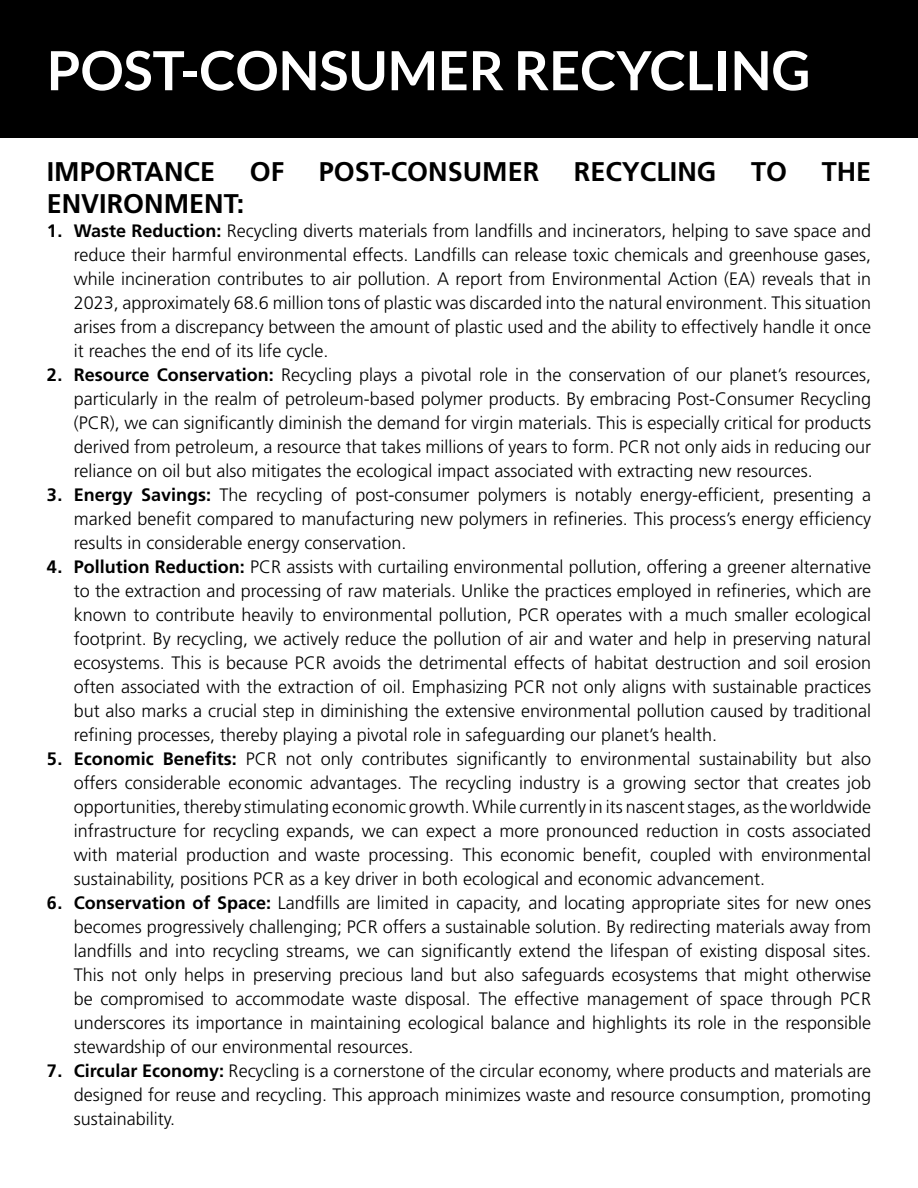
<style>
.page{position:relative;width:918px;height:1188px;background:#fff}
.page>*{position:absolute;margin:0;border:0;box-sizing:border-box;transform-origin:0 0}
._80_Header_C{font:700 54px "Lato";color:#fff}
.Text_Left_Justify{font:700 27px "Frutiger LT Std";color:#000}
.t1{font:300 18px/24px "Frutiger LT Std";color:#000;text-align:justify}
.s1{font-weight:700}
</style>
<div class="page">
<div style="left:0;top:0;width:918px;height:137px;background:#000"></div>
<p class="_80_Header_C" style="left:47px;top:40px;width:765px">POST-CONSUMER RECYCLING</p>
<p class="Text_Left_Justify" style="left:47px;top:156px;width:170px">IMPORTANCE</p>
<p class="Text_Left_Justify" style="left:250px;top:156px;width:36px">OF</p>
<p class="Text_Left_Justify" style="left:319px;top:156px;width:222px">POST-CONSUMER</p>
<p class="Text_Left_Justify" style="left:574px;top:156px;width:144px">RECYCLING</p>
<p class="Text_Left_Justify" style="left:751px;top:156px;width:38px">TO</p>
<p class="Text_Left_Justify" style="left:822px;top:156px;width:51px">THE</p>
<p class="Text_Left_Justify" style="left:47px;top:188px;width:199px">ENVIRONMENT:</p>
<p class="t1" style="left:74px;top:219px;width:799px;text-indent:-27px"><span class="s1">1. Waste Reduction:</span> Recycling diverts materials from landfills and incinerators, helping to save space and reduce their harmful environmental effects. Landfills can release toxic chemicals and greenhouse gases, while incineration contributes to air pollution. A report from Environmental Action (EA) reveals that in 2023, approximately 68.6 million tons of plastic was discarded into the natural environment. This situation arises from a discrepancy between the amount of plastic used and the ability to effectively handle it once it reaches the end of its life cycle.</p>
<p class="t1" style="left:74px;top:363px;width:799px;text-indent:-27px"><span class="s1">2. Resource Conservation:</span> Recycling plays a pivotal role in the conservation of our planet’s resources, particularly in the realm of petroleum-based polymer products. By embracing Post-Consumer Recycling (PCR), we can significantly diminish the demand for virgin materials. This is especially critical for products derived from petroleum, a resource that takes millions of years to form. PCR not only aids in reducing our reliance on oil but also mitigates the ecological impact associated with extracting new resources.</p>
<p class="t1" style="left:74px;top:483px;width:799px;text-indent:-27px"><span class="s1">3. Energy Savings:</span> The recycling of post-consumer polymers is notably energy-efficient, presenting a marked benefit compared to manufacturing new polymers in refineries. This process’s energy efficiency results in considerable energy conservation.</p>
<p class="t1" style="left:74px;top:555px;width:799px;text-indent:-27px"><span class="s1">4. Pollution Reduction:</span> PCR assists with curtailing environmental pollution, offering a greener alternative to the extraction and processing of raw materials. Unlike the practices employed in refineries, which are known to contribute heavily to environmental pollution, PCR operates with a much smaller ecological footprint. By recycling, we actively reduce the pollution of air and water and help in preserving natural ecosystems. This is because PCR avoids the detrimental effects of habitat destruction and soil erosion often associated with the extraction of oil. Emphasizing PCR not only aligns with sustainable practices but also marks a crucial step in diminishing the extensive environmental pollution caused by traditional refining processes, thereby playing a pivotal role in safeguarding our planet’s health.</p>
<p class="t1" style="left:74px;top:747px;width:799px;text-indent:-27px"><span class="s1">5. Economic Benefits:</span> PCR not only contributes significantly to environmental sustainability but also offers considerable economic advantages. The recycling industry is a growing sector that creates job opportunities, thereby stimulating economic growth. While currently in its nascent stages, as the worldwide infrastructure for recycling expands, we can expect a more pronounced reduction in costs associated with material production and waste processing. This economic benefit, coupled with environmental sustainability, positions PCR as a key driver in both ecological and economic advancement.</p>
<p class="t1" style="left:74px;top:891px;width:799px;text-indent:-27px"><span class="s1">6. Conservation of Space:</span> Landfills are limited in capacity, and locating appropriate sites for new ones becomes progressively challenging; PCR offers a sustainable solution. By redirecting materials away from landfills and into recycling streams, we can significantly extend the lifespan of existing disposal sites.<br>This not only helps in preserving precious land but also safeguards ecosystems that might otherwise be compromised to accommodate waste disposal. The effective management of space through PCR underscores its importance in maintaining ecological balance and highlights its role in the responsible stewardship of our environmental resources.</p>
<p class="t1" style="left:74px;top:1059px;width:799px;text-indent:-27px"><span class="s1">7. Circular Economy:</span> Recycling is a cornerstone of the circular economy, where products and materials are designed for reuse and recycling. This approach minimizes waste and resource consumption, promoting sustainability.</p>
</div>
